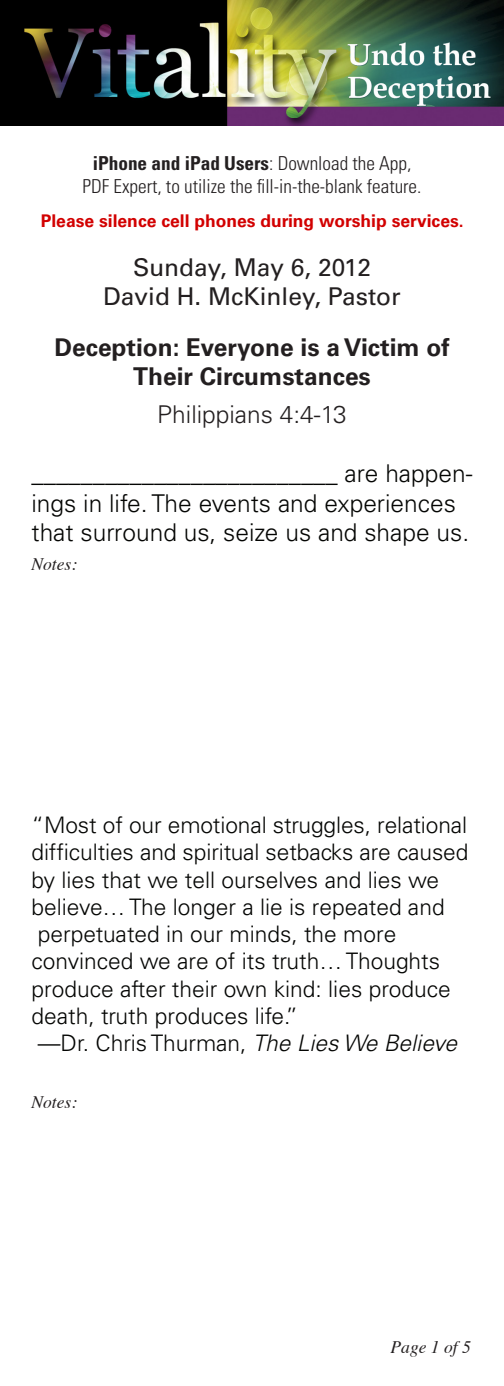
<style>
.page{position:relative;width:504px;height:1386px;background:#fff}
.page>*{position:absolute;margin:0;border:0;box-sizing:border-box;transform-origin:0 0}
.t1{font:300 24.5px/29.4px "Univers";color:#040503}
.t2{font:700 24.5px "Univers";color:#231f20}
.t3{font:24.5px "Univers";color:#231f20}
.t4{font:300 24.5px "Univers";color:#231f20}
.t5{font:300 22.75px/27.3px "Univers";color:#040503}
.t6{font:300 condensed 19.25px "Univers";color:#231f20}
.t7{font:700 condensed 19.25px "Univers";color:#231f20}
.t8{font:700 17.5px "Univers";color:#d20000}
.t9{font:italic 17.5px "Times";color:#231f20}
.s1{font-weight:300}
.s2{font-style:italic}
</style>
<div class="page">
<img style="left:0;top:0;width:504px;height:126px">
<p class="t7" style="left:93px;top:152px;width:320px">iPhone and iPad Users<span class="s1">: Download the App,</span></p>
<p class="t6" style="left:83px;top:175px;width:340px">PDF Expert, to utilize the fill-in-the-blank feature.</p>
<p class="t8" style="left:41px;top:210px;width:424px">Please silence cell phones during worship services.</p>
<p class="t3" style="left:133px;top:253px;width:239px">Sunday, May 6, 2012</p>
<p class="t3" style="left:103px;top:282px;width:299px">David H. McKinley, Pastor</p>
<p class="t2" style="left:54px;top:333px;width:397px">Deception: Everyone is a Victim of</p>
<p class="t2" style="left:133px;top:362px;width:239px">Their Circumstances</p>
<p class="t4" style="left:157px;top:400px;width:191px">Philippians 4:4-13</p>
<p class="t1" style="left:32px;top:459px;width:442px">_________________________ are happen&shy;ings in life. The events and experiences that surround us, seize us and shape us.</p>
<p class="t9" style="left:32px;top:549px;width:47px">Notes:</p>
<p class="t5" style="left:32px;top:811px;width:437px">“Most of our emotional struggles, relational</p>
<p class="t5" style="left:32px;top:839px;width:439px">difficulties and spiritual setbacks are caused by lies that we tell ourselves and lies we</p>
<p class="t5" style="left:32px;top:893px;width:415px">believe… The longer a lie is repeated and</p>
<p class="t5" style="left:38px;top:921px;width:360px">perpetuated in our minds, the more</p>
<p class="t5" style="left:32px;top:948px;width:421px">convinced we are of its truth… Thoughts produce after their own kind: lies produce death, truth produces life.”</p>
<p class="t5" style="left:38px;top:1030px;width:421px">—Dr. Chris Thurman, <span class="s2">The Lies We Believe</span></p>
<p class="t9" style="left:32px;top:1087px;width:47px">Notes:</p>
<p class="t9" style="left:391px;top:1332px;width:82px">Page 1 of 5</p>
</div>
